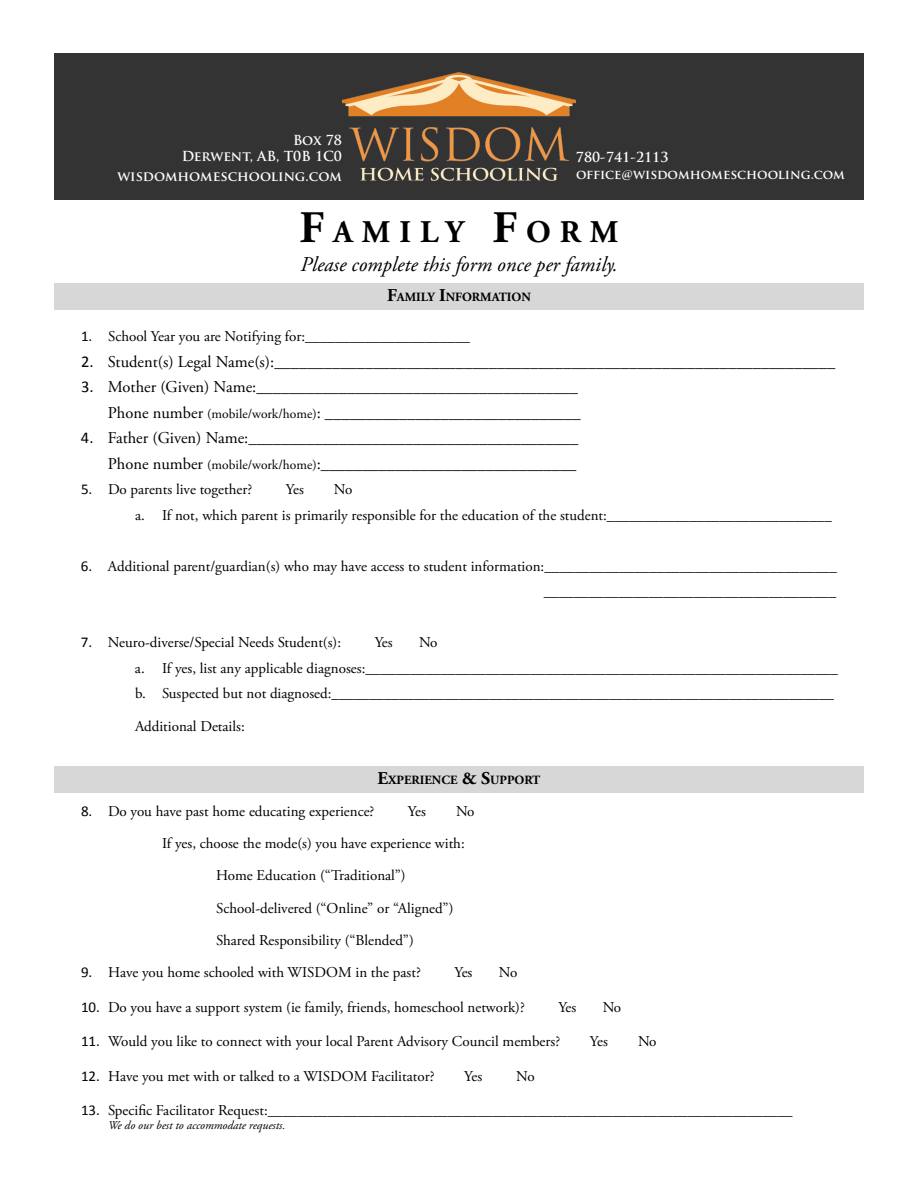
<style>
.page{position:relative;width:918px;height:1188px;background:#fff}
.page>*{position:absolute;margin:0;border:0;box-sizing:border-box;transform-origin:0 0}
.t1{font:700 31.5px "Adobe Garamond Pro";letter-spacing:.285em;color:#000}
.t2{font:italic 21px "Adobe Garamond Pro";color:#000}
.t3{font:16.5px/25.5px "Adobe Garamond Pro";color:#000;text-align:right}
.t4{font:15px/25.5px "Adobe Garamond Pro";color:#000}
.t5{font:700 13.5px/16.2px "Trajan Pro";color:#fff;text-align:right}
.t6{font:700 12.75px "Trajan Pro";color:#fff}
.t7{font:700 12.6px "Adobe Garamond Pro";color:#000}
.t8{font:italic 12px "Adobe Garamond Pro";color:#000}
.s1{font-size:45px}
.s2{font-size:18px}
.s3{font-family:"Calibri"}
.s4{font-size:13.5px}
</style>
<div class="page">
<div style="left:54px;top:53px;width:810px;height:147px;background:#333"></div>
<img style="left:342px;top:73px;width:234px;height:108px">
<div style="left:54px;top:284px;width:810px;height:26px;background:#d7d7d7"></div>
<div style="left:54px;top:766px;width:810px;height:27px;background:#d7d7d7"></div>
<p class="t5" style="left:182px;top:132px;width:162px">Box 78<br>Derwent, AB, T0B 1C0</p>
<p class="t5" style="left:117px;top:168px;width:226px">wisdomhomeschooling.com</p>
<p class="t5" style="left:576px;top:149px;width:94px">780-741-2113</p>
<p class="t6" style="left:576px;top:167px;width:271px">office@wisdomhomeschooling.com</p>
<h1 class="t1" style="left:300px;top:214px;width:320px"><span class="s1">F</span>AMILY <span class="s1">F</span>ORM</h1>
<h2 class="t2" style="left:300px;top:252px;width:319px">Please complete this form once per family.</h2>
<p class="t7" style="left:387px;top:289px;width:145px"><span class="s2">F</span>AMILY <span class="s2">I</span>NFORMATION</p>
<p class="t4" style="left:81px;top:324px;width:391px"><span class="s3">1.</span> School Year you are Notifying for:______________________</p>
<p class="t3" style="left:81px;top:349px;width:756px"><span class="s3">2.</span> Student(s) Legal Name(s):____________________________________________________________________</p>
<p class="t3" style="left:81px;top:375px;width:501px"><span class="s3">3.</span> Mother (Given) Name:_______________________________________<br>Phone number <span class="s4">(mobile/work/home)</span>: _______________________________</p>
<p class="t3" style="left:81px;top:426px;width:499px"><span class="s3">4.</span> Father (Given) Name:________________________________________<br>Phone number <span class="s4">(mobile/work/home)</span>:_______________________________</p>
<p class="t4" style="left:81px;top:477px;width:173px"><span class="s3">5.</span> Do parents live together?</p>
<p class="t4" style="left:286px;top:477px;width:20px">Yes</p>
<p class="t4" style="left:135px;top:477px;width:698px;text-indent:199px">No<br>a. If not, which parent is primarily responsible for the education of the student:______________________________</p>
<p class="t4" style="left:81px;top:554px;width:757px;text-align:right"><span class="s3">6.</span> Additional parent/guardian(s) who may have access to student information:_______________________________________ _______________________________________</p>
<p class="t4" style="left:81px;top:630px;width:262px"><span class="s3">7.</span> Neuro-diverse/Special Needs Student(s):</p>
<p class="t4" style="left:375px;top:630px;width:20px">Yes</p>
<p class="t4" style="left:135px;top:630px;width:704px;text-indent:284px">No<br>a. If yes, list any applicable diagnoses:_______________________________________________________________ b. Suspected but not diagnosed:___________________________________________________________________</p>
<p class="t4" style="left:135px;top:714px;width:111px">Additional Details:</p>
<p class="t7" style="left:378px;top:772px;width:164px"><span class="s2">E</span>XPERIENCE <span class="s2">&amp; S</span>UPPORT</p>
<p class="t4" style="left:81px;top:799px;width:295px"><span class="s3">8.</span> Do you have past home educating experience?</p>
<p class="t4" style="left:408px;top:799px;width:20px">Yes</p>
<p class="t4" style="left:456px;top:799px;width:20px">No</p>
<p class="t4" style="left:162px;top:831px;width:304px">If yes, choose the mode(s) you have experience with:</p>
<p class="t4" style="left:216px;top:863px;width:191px">Home Education (“Traditional”)</p>
<p class="t4" style="left:216px;top:896px;width:239px">School-delivered (“Online” or “Aligned”)</p>
<p class="t4" style="left:216px;top:928px;width:199px">Shared Responsibility (“Blended”)</p>
<p class="t4" style="left:81px;top:960px;width:341px"><span class="s3">9.</span> Have you home schooled with WISDOM in the past?</p>
<p class="t4" style="left:454px;top:960px;width:20px">Yes</p>
<p class="t4" style="left:499px;top:960px;width:20px">No</p>
<p class="t4" style="left:81px;top:995px;width:445px"><span class="s3">10.</span> Do you have a support system (ie family, friends, homeschool network)?</p>
<p class="t4" style="left:558px;top:995px;width:20px">Yes</p>
<p class="t4" style="left:603px;top:995px;width:20px">No</p>
<p class="t4" style="left:81px;top:1029px;width:481px"><span class="s3">11.</span> Would you like to connect with your local Parent Advisory Council members?</p>
<p class="t4" style="left:590px;top:1029px;width:20px">Yes</p>
<p class="t4" style="left:638px;top:1029px;width:20px">No</p>
<p class="t4" style="left:81px;top:1064px;width:355px"><span class="s3">12.</span> Have you met with or talked to a WISDOM Facilitator?</p>
<p class="t4" style="left:464px;top:1064px;width:20px">Yes</p>
<p class="t4" style="left:516px;top:1064px;width:20px">No</p>
<p class="t4" style="left:81px;top:1098px;width:713px"><span class="s3">13.</span> Specific Facilitator Request:______________________________________________________________________</p>
<p class="t8" style="left:108px;top:1118px;width:179px">We do our best to accommodate requests.</p>
</div>
